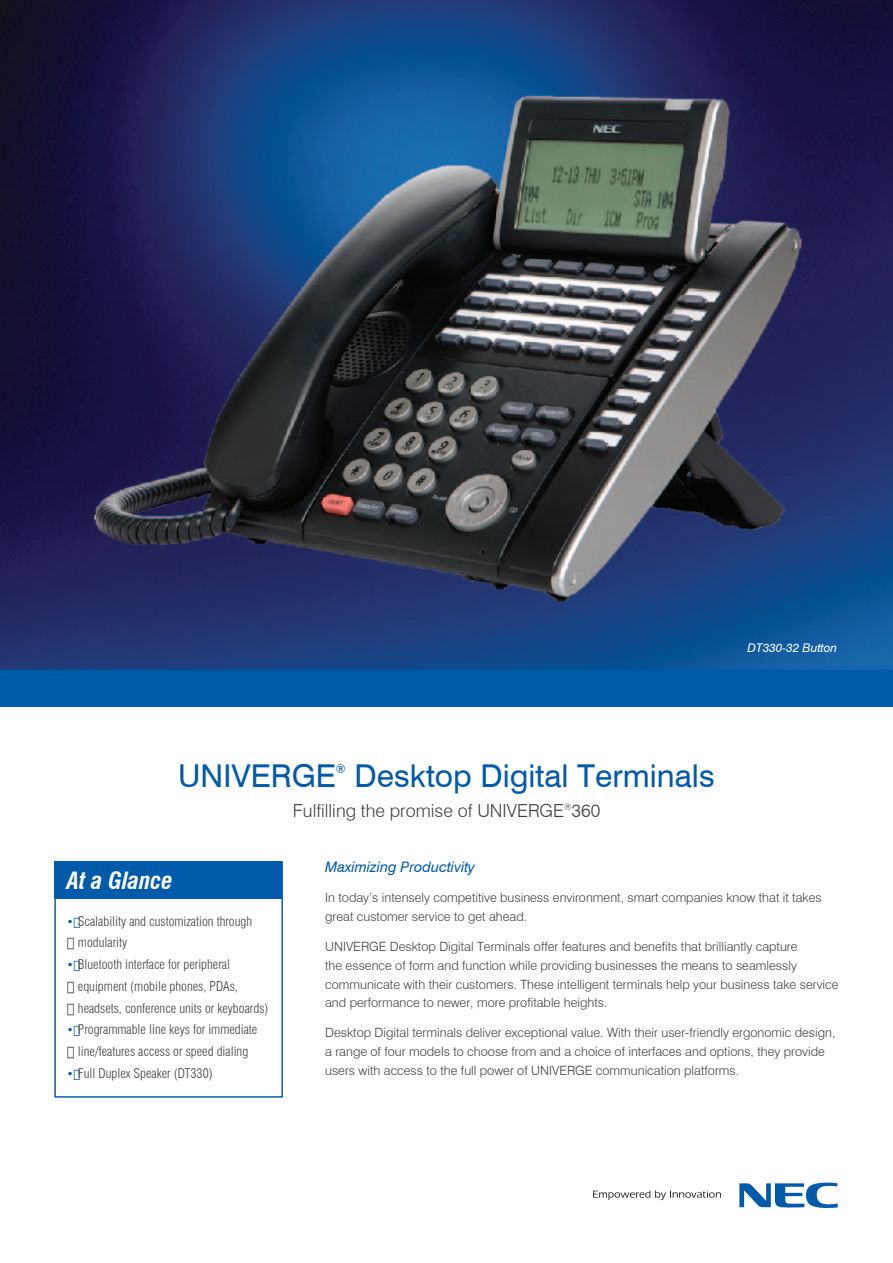
<style>
.page{position:relative;width:893px;height:1263px;background:#fff}
.page>*{position:absolute;margin:0;border:0;box-sizing:border-box;transform-origin:0 0}
.t1{font:31.5px "Swiss 721 BT";color:#015aaa}
.t2{font:italic 700 condensed 23.25px "Swiss 721 BT";color:#fff}
.t3{font:300 18px "Swiss 721 BT";color:#3f3f40}
.t4{font:italic 14.55px "Swiss 721 BT";color:#015aaa}
.t5{font:300 condensed 13.05px/21.8px "Swiss 721 BT";color:#3f3f40}
.t6{font:300 12.75px/18.8px "Swiss 721 BT";color:#3f3f40}
.t7{font:italic 12px "Swiss 721 BT";color:#fff}
.t8{font:12px "Swiss 721 BT";color:#015aaa}
.s1{font-size:11.55px;color:#015aaa}
</style>
<div class="page">
<img style="left:0;top:0;width:893px;height:707px">
<svg style="left:593px;top:1190px;width:128px;height:10px"></svg>
<svg style="left:739px;top:1182px;width:99px;height:26px"></svg>
<div style="left:54px;top:861px;width:229px;height:236px;border:1px solid #015aaa"></div>
<div style="left:54px;top:861px;width:228px;height:38px;background:#015aaa"></div>
<p class="t7" style="left:748px;top:641px;width:91px">DT330-32 Button</p>
<h1 class="t1" style="left:178px;top:757px;width:159px">UNIVERGE</h1>
<p class="t8" style="left:336px;top:762px;width:11px">®</p>
<h1 class="t1" style="left:355px;top:757px;width:362px">Desktop Digital Terminals</h1>
<h3 class="t3" style="left:293px;top:799px;width:309px">Fulfilling the promise of UNIVERGE<sup>®</sup>360</h3>
<h2 class="t2" style="left:67px;top:867px;width:107px">At a Glance</h2>
<p class="t5" style="left:78px;top:910px;width:176px;text-indent:-11px"><span class="s1">•</span> Scalability and customization through modularity</p>
<p class="t5" style="left:78px;top:953px;width:192px;text-indent:-11px"><span class="s1">•</span> Bluetooth interface for peripheral equipment (mobile phones, PDAs, headsets, conference units or keyboards)</p>
<p class="t5" style="left:67px;top:1019px;width:192px;text-align:center"><span class="s1">•</span> Programmable line keys for immediate line/features access or speed dialing</p>
<p class="t5" style="left:67px;top:1062px;width:147px"><span class="s1">•</span> Full Duplex Speaker (DT330)</p>
<p class="t4" style="left:325px;top:858px;width:151px">Maximizing Productivity</p>
<p class="t6" style="left:325px;top:888px;width:498px">In today’s intensely competitive business environment, smart companies know that it takes great customer service to get ahead.</p>
<p class="t6" style="left:325px;top:937px;width:515px">UNIVERGE Desktop Digital Terminals offer features and benefits that brilliantly capture<br>the essence of form and function while providing businesses the means to seamlessly communicate with their customers. These intelligent terminals help your business take service and performance to newer, more profitable heights.</p>
<p class="t6" style="left:325px;top:1023px;width:512px">Desktop Digital terminals deliver exceptional value. With their user-friendly ergonomic design, a range of four models to choose from and a choice of interfaces and options, they provide users with access to the full power of UNIVERGE communication platforms.</p>
</div>
